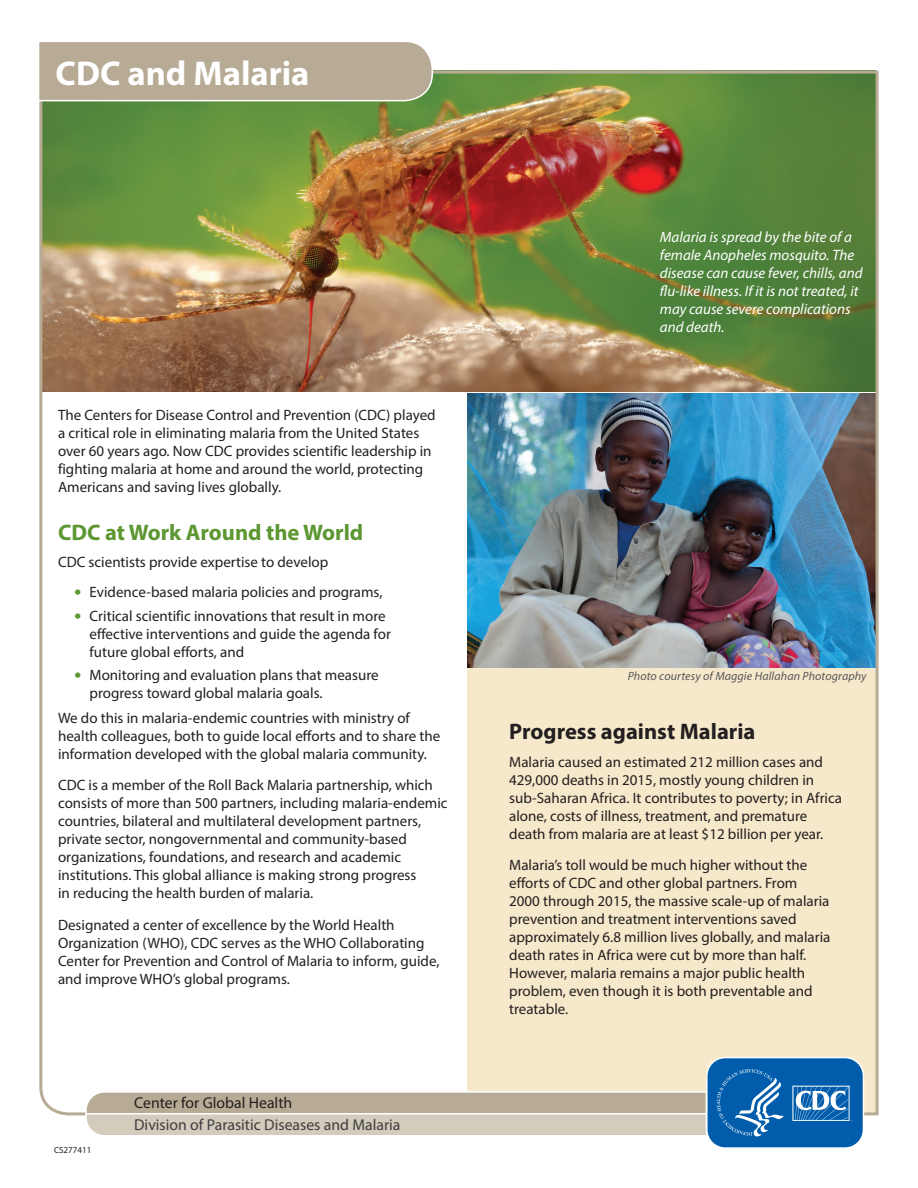
<style>
.page{position:relative;width:918px;height:1188px;background:#fff}
.page>*{position:absolute;margin:0;border:0;box-sizing:border-box;transform-origin:0 0}
.t1{font:700 34.5px "Myriad Pro";color:#fff}
.t2{font:700 22.5px "Myriad Pro";color:#5c9731}
.t3{font:700 22.5px "Myriad Pro";color:#231f20}
.t4{font:15.75px/21.9px "Myriad Pro";color:#3e3e3f}
.t5{font:15px/18px "Myriad Pro";color:#231f20}
.t6{font:italic 15px/18px "Myriad Pro";color:#fff}
.t7{font:italic 12px "Myriad Pro";letter-spacing:.01em;color:#57585a}
.t8{font:9px "Myriad Pro";color:#231f20}
.s1{font-weight:900;font-size:18.75px;color:#5c9731}
.s2{color:#231f20}
</style>
<div class="page">
<img style="left:39px;top:70px;width:840px;height:1046px">
<svg style="left:39px;top:42px;width:395px;height:60px"></svg>
<svg style="left:85px;top:1056px;width:780px;height:92px"></svg>
<p class="t1" style="left:56px;top:50px;width:255px">CDC and Malaria</p>
<p class="t5" style="left:58px;top:406px;width:379px">The Centers for Disease Control and Prevention (CDC) played a critical role in eliminating malaria from the United States over 60 years ago. Now CDC provides scientific leadership in fighting malaria at home and around the world, protecting Americans and saving lives globally.</p>
<h1 class="t2" style="left:58px;top:517px;width:307px">CDC at Work Around the World</h1>
<p class="t5" style="left:58px;top:553px;width:272px">CDC scientists provide expertise to develop</p>
<p class="t5" style="left:75px;top:583px;width:309px"><span class="s1">•</span> Evidence-based malaria policies and programs,</p>
<p class="t5" style="left:90px;top:606px;width:303px;text-indent:-15px"><span class="s1">•</span> Critical scientific innovations that result in more effective interventions and guide the agenda for future global efforts, and</p>
<p class="t5" style="left:90px;top:666px;width:291px;text-indent:-15px"><span class="s1">•</span> Monitoring and evaluation plans that measure progress toward global malaria goals.</p>
<p class="t5" style="left:58px;top:708px;width:384px">We do this in malaria-endemic countries with ministry of health colleagues, both to guide local efforts and to share the information developed with the global malaria community.</p>
<p class="t5" style="left:58px;top:776px;width:391px">CDC is a member of the Roll Back Malaria partnership, which consists of more than 500 partners, including malaria-endemic countries, bilateral and multilateral development partners, private sector, nongovernmental and community-based organizations, foundations, and research and academic institutions. This global alliance is making strong progress<br>in reducing the health burden of malaria.</p>
<p class="t5" style="left:58px;top:915px;width:383px">Designated a center of excellence by the World Health Organization (WHO), CDC serves as the WHO Collaborating Center for Prevention and Control of Malaria to inform, guide, and improve WHO’s global programs.</p>
<p class="t8" style="left:54px;top:1144px;width:39px">CS277411</p>
<p class="t4" style="left:134px;top:1092px;width:268px"><span class="s2">Center for Global Health<br></span>Division of Parasitic Diseases and Malaria</p>
<p class="t6" style="left:660px;top:228px;width:204px">Malaria is spread by the bite of a female Anopheles mosquito. The disease can cause fever, chills, and flu-like illness. If it is not treated, it may cause severe complications and death.</p>
<p class="t7" style="left:628px;top:668px;width:240px">Photo courtesy of Maggie Hallahan Photography</p>
<h1 class="t3" style="left:509px;top:717px;width:248px">Progress against Malaria</h1>
<p class="t5" style="left:509px;top:752px;width:334px">Malaria caused an estimated 212 million cases and 429,000 deaths in 2015, mostly young children in sub-Saharan Africa. It contributes to poverty; in Africa alone, costs of illness, treatment, and premature death from malaria are at least $12 billion per year.</p>
<p class="t5" style="left:509px;top:856px;width:323px">Malaria’s toll would be much higher without the efforts of CDC and other global partners. From 2000 through 2015, the massive scale-up of malaria prevention and treatment interventions saved approximately 6.8 million lives globally, and malaria death rates in Africa were cut by more than half.<br>However, malaria remains a major public health problem, even though it is both preventable and treatable.</p>
</div>
